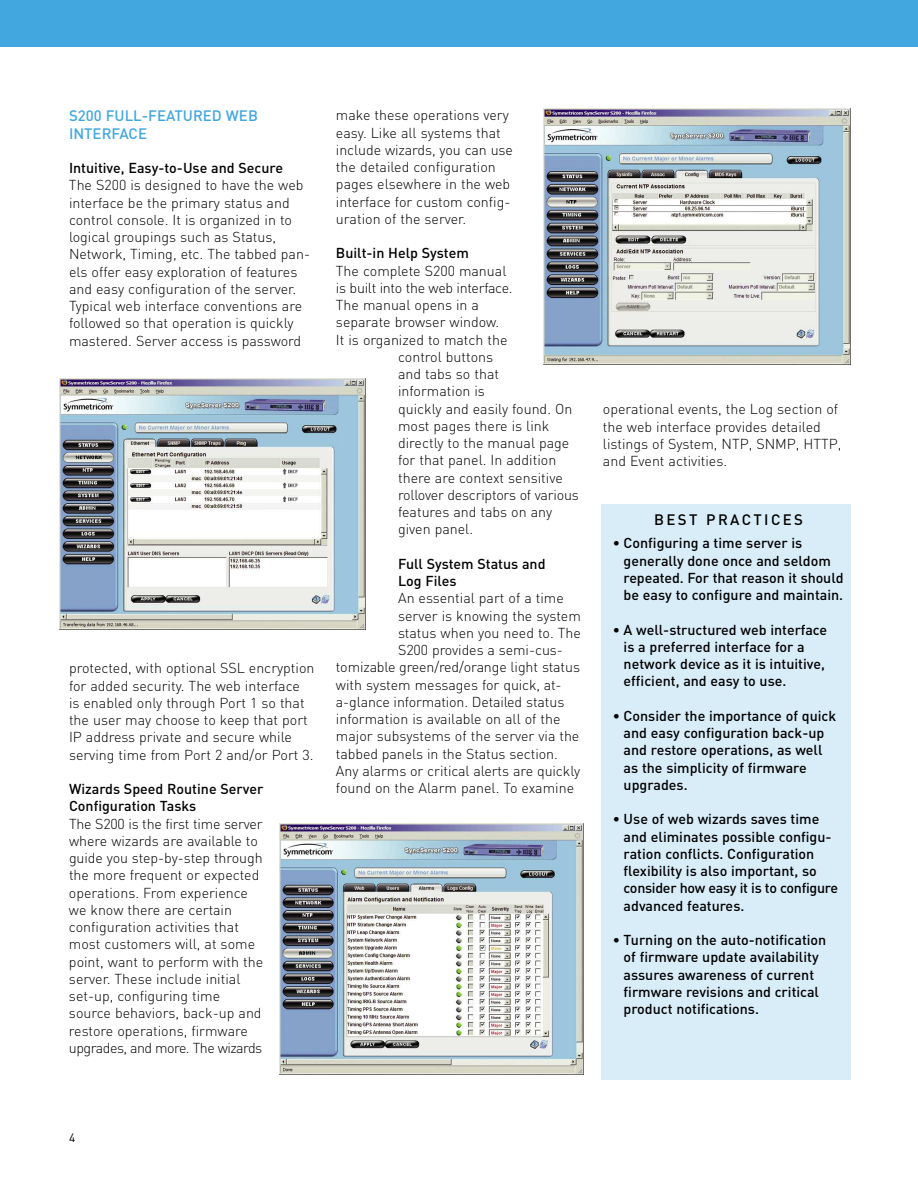
<style>
.page{position:relative;width:918px;height:1188px;background:#fff}
.page>*{position:absolute;margin:0;border:0;box-sizing:border-box;transform-origin:0 0}
.t1{font:500 15px/17.2px "DIN";color:#42a7df}
.t2{font:500 15px "DIN";letter-spacing:.16em;color:#000}
.t3{font:300 14.25px/17.2px "DIN";color:#000}
.t4{font:500 14.25px/17.2px "DIN";color:#000}
.t5{font:300 14.25px "DIN";letter-spacing:-.02em;color:#000}
.t6{font:12px "DIN";color:#000}
</style>
<div class="page">
<div style="left:0;top:0;width:918px;height:47px;background:#42a7df"></div>
<img style="left:59px;top:379px;width:307px;height:251px">
<img style="left:280px;top:823px;width:304px;height:251px">
<img style="left:544px;top:109px;width:306px;height:256px">
<div style="left:601px;top:504px;width:249px;height:576px;background:#d9edf9"></div>
<p class="t1" style="left:69px;top:108px;width:190px">S200 FULL-FEATURED WEB<br>INTERFACE</p>
<p class="t4" style="left:69px;top:160px;width:216px">Intuitive, Easy-to-Use and Secure</p>
<p class="t3" style="left:69px;top:177px;width:243px">The S200 is designed to have the web interface be the primary status and control console. It is organized in to logical groupings such as Status, Network, Timing, etc. The tabbed pan&shy;els offer easy exploration of features and easy configuration of the server.<br>Typical web interface conventions are followed so that operation is quickly mastered. Server access is password</p>
<p class="t3" style="left:69px;top:660px;width:247px">protected, with optional SSL encryption for added security. The web interface<br>is enabled only through Port 1 so that the user may choose to keep that port IP address private and secure while serving time from Port 2 and/or Port 3.</p>
<p class="t4" style="left:69px;top:781px;width:196px">Wizards Speed Routine Server<br>Configuration Tasks</p>
<p class="t3" style="left:69px;top:815px;width:196px">The S200 is the first time server where wizards are available to guide you step-by-step through the more frequent or expected operations. From experience we know there are certain configuration activities that most customers will, at some point, want to perform with the server. These include initial set-up, configuring time source behaviors, back-up and restore operations, firmware upgrades, and more. The wizards</p>
<p class="t3" style="left:336px;top:107px;width:179px">make these operations very easy. Like all systems that include wizards, you can use the detailed configuration pages elsewhere in the web interface for custom config&shy;uration of the server.</p>
<p class="t4" style="left:336px;top:245px;width:134px">Built-in Help System</p>
<p class="t3" style="left:336px;top:262px;width:172px">The complete S200 manual</p>
<p class="t5" style="left:336px;top:280px;width:178px">is built into the web interface.</p>
<p class="t3" style="left:336px;top:297px;width:145px">The manual opens in a</p>
<p class="t3" style="left:336px;top:314px;width:165px">separate browser window.</p>
<p class="t3" style="left:336px;top:331px;width:173px">It is organized to match the</p>
<p class="t3" style="left:398px;top:348px;width:97px">control buttons</p>
<p class="t3" style="left:398px;top:366px;width:103px">and tabs so that</p>
<p class="t3" style="left:398px;top:383px;width:88px">information is</p>
<p class="t3" style="left:398px;top:400px;width:176px">quickly and easily found. On</p>
<p class="t3" style="left:398px;top:417px;width:153px">most pages there is link</p>
<p class="t3" style="left:398px;top:435px;width:173px">directly to the manual page</p>
<p class="t3" style="left:398px;top:452px;width:160px">for that panel. In addition</p>
<p class="t3" style="left:398px;top:469px;width:166px">there are context sensitive</p>
<p class="t3" style="left:398px;top:486px;width:182px">rollover descriptors of various</p>
<p class="t3" style="left:398px;top:504px;width:156px">features and tabs on any</p>
<p class="t3" style="left:398px;top:521px;width:76px">given panel.</p>
<p class="t4" style="left:398px;top:555px;width:149px">Full System Status and<br>Log Files</p>
<p class="t3" style="left:398px;top:590px;width:167px">An essential part of a time</p>
<p class="t3" style="left:398px;top:607px;width:184px">server is knowing the system</p>
<p class="t3" style="left:398px;top:624px;width:184px">status when you need to. The</p>
<p class="t3" style="left:398px;top:642px;width:166px">S200 provides a semi-cus-</p>
<p class="t3" style="left:336px;top:659px;width:246px">tomizable green/red/orange light status</p>
<p class="t3" style="left:336px;top:676px;width:227px">with system messages for quick, at-</p>
<p class="t3" style="left:336px;top:693px;width:230px">a-glance information. Detailed status</p>
<p class="t3" style="left:336px;top:711px;width:226px">information is available on all of the</p>
<p class="t3" style="left:336px;top:728px;width:245px">major subsystems of the server via the</p>
<p class="t3" style="left:336px;top:745px;width:223px">tabbed panels in the Status section.</p>
<p class="t3" style="left:336px;top:762px;width:246px">Any alarms or critical alerts are quickly</p>
<p class="t3" style="left:336px;top:780px;width:240px">found on the Alarm panel. To examine</p>
<p class="t3" style="left:603px;top:401px;width:240px">operational events, the Log section of the web interface provides detailed listings of System, NTP, SNMP, HTTP, and Event activities.</p>
<p class="t2" style="left:654px;top:511px;width:151px">BEST PRACTICES</p>
<p class="t4" style="left:624px;top:535px;width:221px;text-indent:-11px">• Configuring a time server is generally done once and seldom repeated. For that reason it should be easy to configure and maintain.</p>
<p class="t4" style="left:624px;top:621px;width:205px;text-indent:-11px">• A well-structured web interface is a preferred interface for a network device as it is intuitive, efficient, and easy to use.</p>
<p class="t4" style="left:624px;top:707px;width:214px;text-indent:-11px">• Consider the importance of quick and easy configuration back-up and restore operations, as well as the simplicity of firmware upgrades.</p>
<p class="t4" style="left:624px;top:811px;width:216px;text-indent:-11px">• Use of web wizards saves time and eliminates possible configu&shy;ration conflicts. Configuration flexibility is also important, so consider how easy it is to configure advanced features.</p>
<p class="t4" style="left:624px;top:932px;width:204px;text-indent:-11px">• Turning on the auto-notification of firmware update availability assures awareness of current firmware revisions and critical product notifications.</p>
<p class="t6" style="left:69px;top:1131px;width:8px">4</p>
</div>
